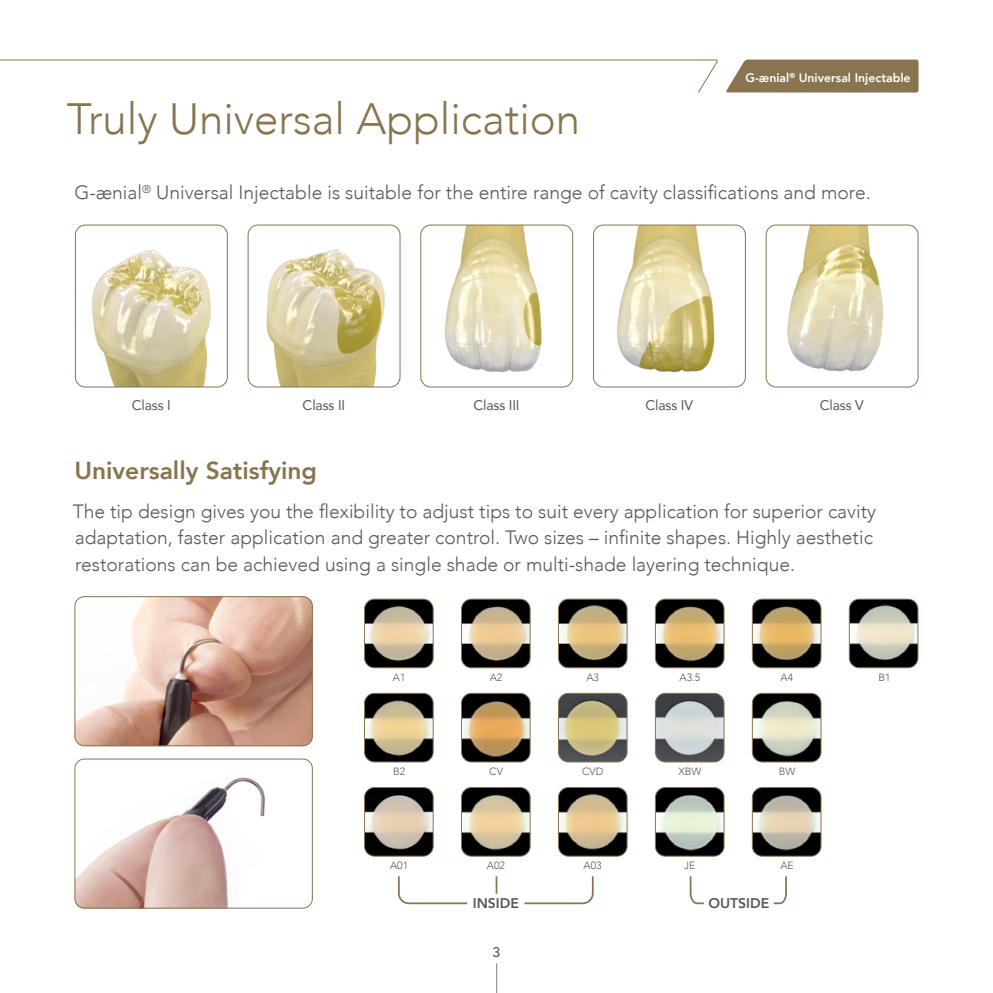
<style>
.page{position:relative;width:993px;height:993px;background:#fff}
.page>*{position:absolute;margin:0;border:0;box-sizing:border-box;transform-origin:0 0}
.t1{font:300 43.75px "Avenir";color:#89744f}
.t2{font:800 24.5px "Avenir";color:#89744f}
.t3{font:300 19.25px/26.2px "Avenir";color:#57585a}
.t4{font:14px "Avenir";letter-spacing:-.01em;color:#57585a}
.t5{font:800 14px "Avenir";color:#57585a}
.t6{font:500 14px "Avenir";color:#57585a}
.t7{font:800 12.25px "Avenir";color:#fff}
.t8{font:300 10.5px "Avenir";color:#57585a}
</style>
<div class="page">
<div style="left:726px;top:60px;width:192px;height:32px;background:#89744f"></div>
<svg style="left:0;top:59px;width:717px;height:34px"></svg>
<hr style="left:496px;top:962px;width:1px;height:30px;background:#808285">
<img style="left:76px;top:760px;width:237px;height:148px">
<div style="left:74px;top:758px;width:239px;height:150px;border:1px solid #89744f;border-radius:9px"></div>
<img style="left:76px;top:598px;width:235px;height:148px">
<div style="left:74px;top:596px;width:239px;height:150px;border:1px solid #89744f;border-radius:9px"></div>
<img style="left:75px;top:226px;width:152px;height:161px">
<div style="left:75px;top:224px;width:153px;height:163px;border:1px solid #89744f;border-radius:10px"></div>
<img style="left:249px;top:226px;width:151px;height:161px">
<div style="left:247px;top:224px;width:153px;height:163px;border:1px solid #89744f;border-radius:10px"></div>
<img style="left:420px;top:226px;width:152px;height:161px">
<div style="left:420px;top:224px;width:153px;height:163px;border:1px solid #89744f;border-radius:10px"></div>
<img style="left:593px;top:225px;width:152px;height:162px">
<div style="left:593px;top:224px;width:152px;height:163px;border:1px solid #89744f;border-radius:10px"></div>
<img style="left:767px;top:226px;width:150px;height:161px">
<div style="left:765px;top:224px;width:153px;height:163px;border:1px solid #89744f;border-radius:10px"></div>
<img style="left:364px;top:600px;width:69px;height:67px">
<div style="left:364px;top:598px;width:69px;height:70px;border:1px solid #89744f;border-radius:10px"></div>
<img style="left:461px;top:600px;width:69px;height:67px">
<div style="left:461px;top:598px;width:69px;height:70px;border:1px solid #89744f;border-radius:10px"></div>
<img style="left:558px;top:600px;width:69px;height:67px">
<div style="left:558px;top:598px;width:69px;height:70px;border:1px solid #89744f;border-radius:10px"></div>
<img style="left:656px;top:600px;width:67px;height:67px">
<div style="left:654px;top:598px;width:70px;height:70px;border:1px solid #89744f;border-radius:10px"></div>
<img style="left:753px;top:600px;width:67px;height:67px">
<div style="left:751px;top:598px;width:70px;height:70px;border:1px solid #89744f;border-radius:10px"></div>
<img style="left:850px;top:600px;width:67px;height:67px">
<div style="left:848px;top:598px;width:70px;height:70px;border:1px solid #89744f;border-radius:10px"></div>
<img style="left:461px;top:788px;width:69px;height:67px">
<div style="left:461px;top:786px;width:69px;height:70px;border:1px solid #89744f;border-radius:10px"></div>
<img style="left:364px;top:788px;width:69px;height:67px">
<div style="left:364px;top:786px;width:69px;height:70px;border:1px solid #89744f;border-radius:10px"></div>
<img style="left:558px;top:788px;width:69px;height:67px">
<div style="left:558px;top:786px;width:69px;height:70px;border:1px solid #89744f;border-radius:10px"></div>
<img style="left:656px;top:788px;width:67px;height:67px">
<div style="left:654px;top:786px;width:70px;height:70px;border:1px solid #89744f;border-radius:10px"></div>
<img style="left:753px;top:788px;width:67px;height:67px">
<div style="left:751px;top:786px;width:70px;height:70px;border:1px solid #89744f;border-radius:10px"></div>
<img style="left:656px;top:694px;width:67px;height:67px">
<div style="left:654px;top:692px;width:70px;height:70px;border:1px solid #89744f;border-radius:10px"></div>
<img style="left:364px;top:694px;width:69px;height:67px">
<div style="left:364px;top:692px;width:69px;height:70px;border:1px solid #89744f;border-radius:10px"></div>
<img style="left:461px;top:694px;width:69px;height:67px">
<div style="left:461px;top:692px;width:69px;height:70px;border:1px solid #89744f;border-radius:10px"></div>
<img style="left:753px;top:694px;width:67px;height:67px">
<div style="left:751px;top:692px;width:70px;height:70px;border:1px solid #89744f;border-radius:10px"></div>
<img style="left:558px;top:694px;width:69px;height:67px">
<div style="left:558px;top:692px;width:69px;height:70px;border:1px solid #89744f;border-radius:10px"></div>
<svg style="left:524px;top:876px;width:70px;height:28px"></svg>
<svg style="left:773px;top:876px;width:14px;height:28px"></svg>
<svg style="left:398px;top:876px;width:70px;height:28px"></svg>
<svg style="left:689px;top:876px;width:15px;height:28px"></svg>
<svg style="left:495px;top:876px;width:2px;height:17px"></svg>
<h1 class="t1" style="left:67px;top:93px;width:514px">Truly Universal Application</h1>
<p class="t7" style="left:745px;top:68px;width:167px">G-ænial<sup>®</sup> Universal Injectable</p>
<p class="t3" style="left:74px;top:179px;width:797px">G-ænial<sup>®</sup> Universal Injectable is suitable for the entire range of cavity classifications and more.</p>
<p class="t4" style="left:132px;top:393px;width:41px">Class I</p>
<p class="t4" style="left:302px;top:393px;width:44px">Class II</p>
<p class="t4" style="left:473px;top:393px;width:48px">Class III</p>
<p class="t4" style="left:645px;top:393px;width:49px">Class IV</p>
<p class="t4" style="left:819px;top:393px;width:46px">Class V</p>
<p class="t2" style="left:74px;top:451px;width:244px">Universally Satisfying</p>
<p class="t3" style="left:73px;top:498px;width:804px">The tip design gives you the flexibility to adjust tips to suit every application for superior cavity adaptation, faster application and greater control. Two sizes – infinite shapes. Highly aesthetic restorations can be achieved using a single shade or multi-shade layering technique.</p>
<p class="t8" style="left:392px;top:670px;width:14px">A1</p>
<p class="t8" style="left:489px;top:670px;width:14px">A2</p>
<p class="t8" style="left:586px;top:670px;width:14px">A3</p>
<p class="t8" style="left:679px;top:670px;width:22px">A3.5</p>
<p class="t8" style="left:780px;top:670px;width:14px">A4</p>
<p class="t8" style="left:878px;top:670px;width:14px">B1</p>
<p class="t8" style="left:393px;top:764px;width:14px">B2</p>
<p class="t8" style="left:489px;top:764px;width:15px">CV</p>
<p class="t8" style="left:582px;top:764px;width:23px">CVD</p>
<p class="t8" style="left:678px;top:764px;width:24px">XBW</p>
<p class="t8" style="left:778px;top:764px;width:18px">BW</p>
<p class="t8" style="left:390px;top:858px;width:20px">A01</p>
<p class="t8" style="left:487px;top:858px;width:20px">A02</p>
<p class="t8" style="left:583px;top:858px;width:20px">A03</p>
<p class="t8" style="left:683px;top:858px;width:13px">JE</p>
<p class="t8" style="left:780px;top:858px;width:15px">AE</p>
<p class="t5" style="left:472px;top:891px;width:48px">INSIDE</p>
<p class="t5" style="left:708px;top:891px;width:62px">OUTSIDE</p>
<p class="t6" style="left:492px;top:940px;width:9px">3</p>
</div>
